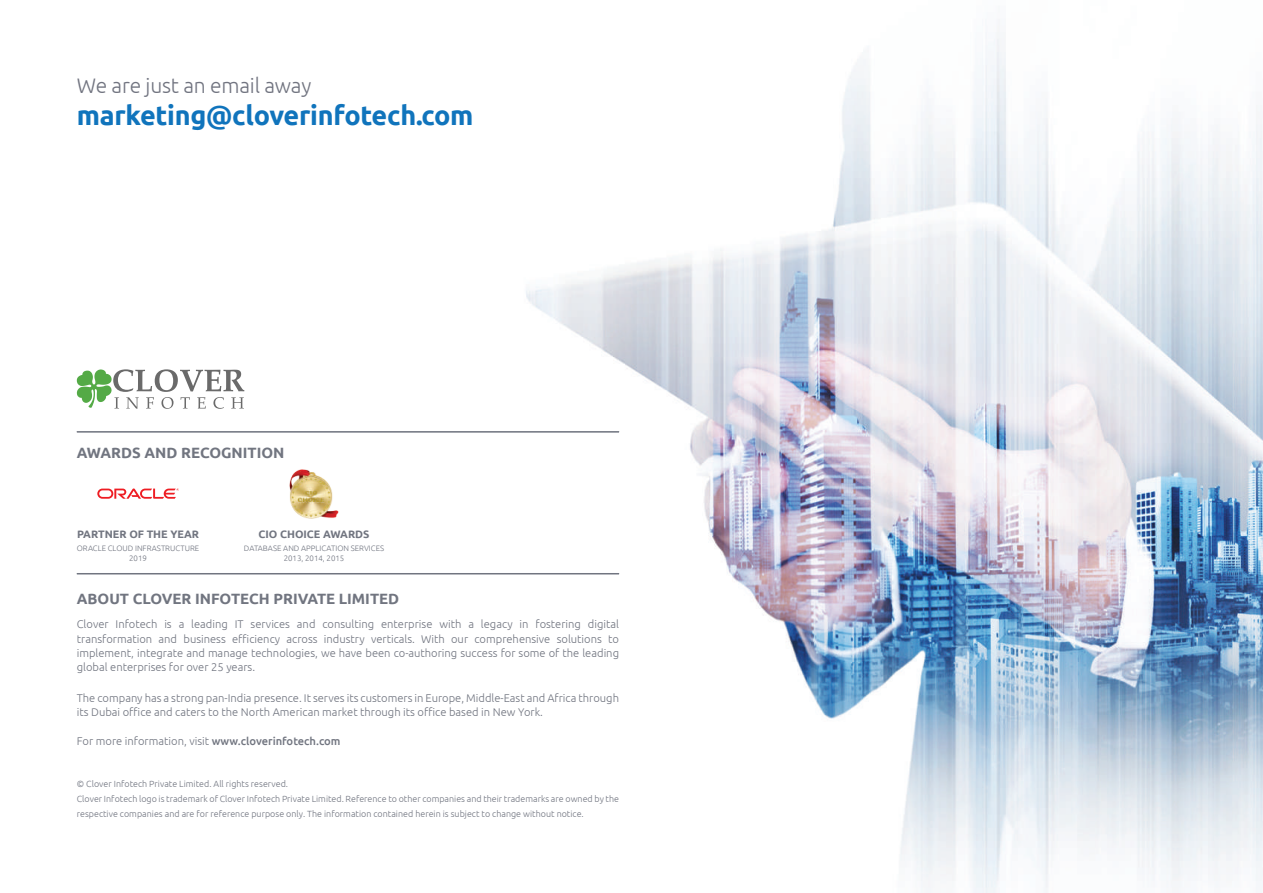
<style>
.page{position:relative;width:1263px;height:893px;background:#fff}
.page>*{position:absolute;margin:0;border:0;box-sizing:border-box;transform-origin:0 0}
.t1{font:700 27px "Ubuntu";letter-spacing:-.01em;color:#1074bc}
.t2{font:300 21px "Ubuntu";letter-spacing:-.01em;color:#717480}
.t3{font:700 14.85px "Ubuntu";color:#717580}
.t4{font:300 11.25px/14.1px "Ubuntu";color:#717580;text-align:justify}
.t5{font:700 10.8px "Ubuntu";color:#717580}
.t6{font:300 9px/14.9px "Ubuntu";color:#717580}
.t7{font:300 7.8px/9.4px "Ubuntu";color:#717580;text-align:center}
.s1{font-weight:500}
</style>
<div class="page">
<img style="left:76px;top:32px;width:1187px;height:861px">
<hr style="left:77px;top:431px;width:542px;height:2px;background:#717580">
<hr style="left:77px;top:573px;width:542px;height:1px;background:#717580">
<svg style="left:77px;top:369px;width:167px;height:40px"></svg>
<svg style="left:97px;top:488px;width:82px;height:11px"></svg>
<img style="left:290px;top:469px;width:48px;height:49px">
<h2 class="t2" style="left:77px;top:73px;width:236px">We are just an email away</h2>
<h1 class="t1" style="left:77px;top:99px;width:398px">marketing@cloverinfotech.com</h1>
<h3 class="t3" style="left:77px;top:444px;width:209px">AWARDS AND RECOGNITION</h3>
<p class="t5" style="left:77px;top:527px;width:124px">PARTNER OF THE YEAR</p>
<p class="t7" style="left:77px;top:544px;width:124px">ORACLE CLOUD INFRASTRUCTURE<br>2019</p>
<p class="t5" style="left:258px;top:527px;width:113px">CIO CHOICE AWARDS</p>
<p class="t7" style="left:244px;top:544px;width:142px">DATABASE AND APPLICATION SERVICES<br>2013, 2014, 2015</p>
<h3 class="t3" style="left:77px;top:589px;width:324px">ABOUT CLOVER INFOTECH PRIVATE LIMITED</h3>
<p class="t4" style="left:77px;top:617px;width:544px">Clover Infotech is a leading IT services and consulting enterprise with a legacy in fostering digital transformation and business efficiency across industry verticals. With our comprehensive solutions to implement, integrate and manage technologies, we have been co-authoring success for some of the leading global enterprises for over 25 years.</p>
<p class="t4" style="left:77px;top:691px;width:544px">The company has a strong pan-India presence. It serves its customers in Europe, Middle-East and Africa through its Dubai office and caters to the North American market through its office based in New York.</p>
<p class="t4" style="left:77px;top:733px;width:265px">For more information, visit <span class="s1">www.cloverinfotech.com</span></p>
<p class="t6" style="left:77px;top:776px;width:544px">© Clover Infotech Private Limited. All rights reserved.<br>Clover Infotech logo is trademark of Clover Infotech Private Limited. Reference to other companies and their trademarks are owned by the respective companies and are for reference purpose only. The information contained herein is subject to change without notice.</p>
</div>
